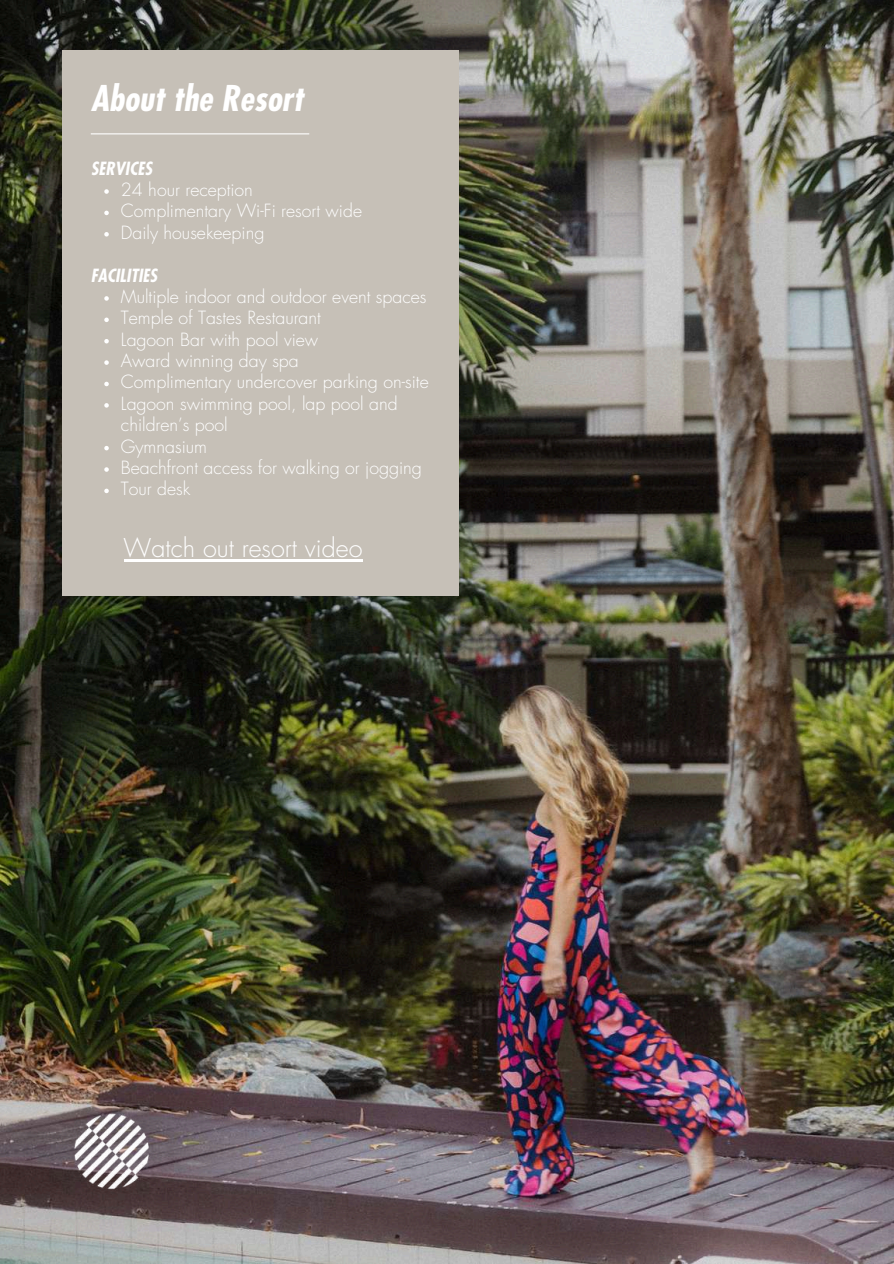
<style>
.page{position:relative;width:894px;height:1264px;background:#fff}
.page>*{position:absolute;margin:0;border:0;box-sizing:border-box;transform-origin:0 0}
.t1{font:italic 700 condensed 34.65px "Futura Std";color:#fff}
.t2{font:300 25.2px "Futura Std";color:#fff}
.t3{font:300 17.7px/21.3px "Futura Std";color:#fff}
.t4{font:italic 700 condensed 17.7px "Futura Std";color:#fff}
</style>
<div class="page">
<img style="left:0;top:0;width:893px;height:1263px">
<img style="left:0;top:1039px;width:170px;height:224px">
<div style="left:62px;top:50px;width:396px;height:545px;background:#c6c0b7"></div>
<svg style="left:104px;top:189px;width:5px;height:5px"></svg>
<svg style="left:104px;top:211px;width:5px;height:4px"></svg>
<svg style="left:104px;top:232px;width:5px;height:4px"></svg>
<svg style="left:104px;top:296px;width:5px;height:5px"></svg>
<svg style="left:104px;top:317px;width:5px;height:5px"></svg>
<svg style="left:104px;top:339px;width:5px;height:4px"></svg>
<svg style="left:104px;top:360px;width:5px;height:5px"></svg>
<svg style="left:104px;top:382px;width:5px;height:4px"></svg>
<svg style="left:104px;top:403px;width:5px;height:4px"></svg>
<svg style="left:104px;top:446px;width:5px;height:4px"></svg>
<svg style="left:104px;top:467px;width:5px;height:5px"></svg>
<svg style="left:104px;top:488px;width:5px;height:5px"></svg>
<hr style="left:91px;top:133px;width:218px;height:1px;background:#fff">
<hr style="left:124px;top:559px;width:238px;height:3px;background:#fff">
<h1 class="t1" style="left:91px;top:83px;width:214px">About the Resort</h1>
<p class="t4" style="left:91px;top:160px;width:63px">SERVICES</p>
<p class="t3" style="left:121px;top:180px;width:242px">24 hour reception<br>Complimentary Wi-Fi resort wide<br>Daily housekeeping</p>
<p class="t4" style="left:91px;top:267px;width:68px">FACILITIES</p>
<p class="t3" style="left:121px;top:286px;width:309px">Multiple indoor and outdoor event spaces<br>Temple of Tastes Restaurant<br>Lagoon Bar with pool view<br>Award winning day spa<br>Complimentary undercover parking on-site<br>Lagoon swimming pool, lap pool and children’s pool<br>Gymnasium<br>Beachfront access for walking or jogging<br>Tour desk</p>
<h2 class="t2" style="left:124px;top:536px;width:240px">Watch out resort video</h2>
</div>
